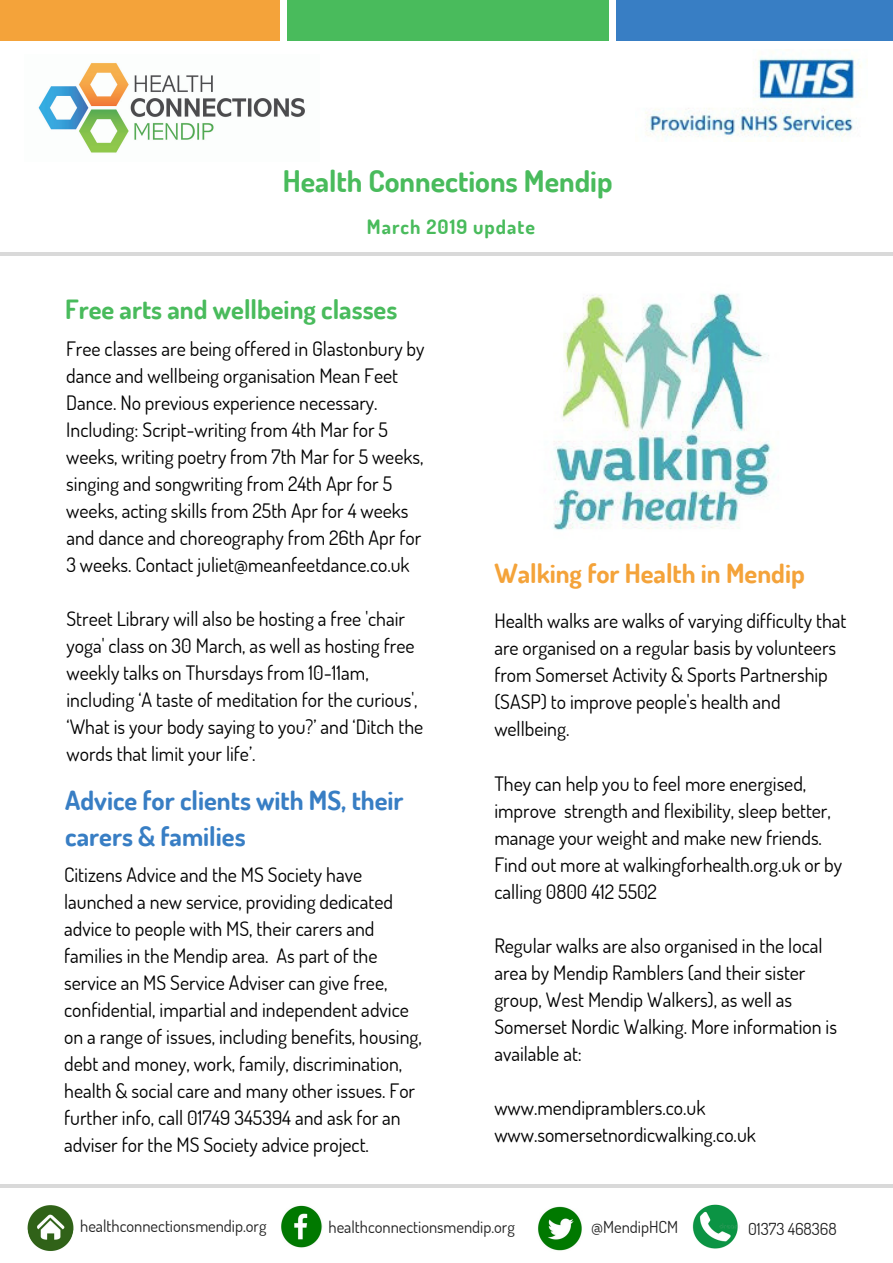
<style>
.page{position:relative;width:893px;height:1263px;background:#fff}
.page>*{position:absolute;margin:0;border:0;box-sizing:border-box;transform-origin:0 0}
.t1{font:700 29.85px "Dosis";color:#49bb5c}
.t2{font:700 26.55px/36px "Dosis";color:#387ec4}
.t3{font:700 26.55px "Dosis";color:#49bb5c}
.t4{font:700 26.55px "Dosis";color:#f4a33a}
.t5{font:19.8px/27px "Dosis";color:#000}
.t6{font:700 19.8px "Dosis";letter-spacing:.05em;color:#49bb5c}
.t7{font:16.5px "Dosis";color:#222}
</style>
<div class="page">
<img style="left:553px;top:293px;width:222px;height:237px">
<div style="left:0;top:0;width:280px;height:41px;background:#f4a33a"></div>
<div style="left:287px;top:0;width:322px;height:41px;background:#49bb5c"></div>
<div style="left:617px;top:0;width:276px;height:41px;background:#387ec4"></div>
<hr style="left:0;top:252px;width:893px;height:4px;background:#d9d9d9">
<img style="left:38px;top:63px;width:267px;height:90px">
<img style="left:281px;top:1205px;width:41px;height:43px">
<img style="left:538px;top:1206px;width:44px;height:45px">
<img style="left:27px;top:1205px;width:47px;height:46px">
<hr style="left:0;top:1184px;width:893px;height:4px;background:#d9d9d9">
<img style="left:692px;top:1204px;width:46px;height:45px">
<img style="left:645px;top:52px;width:217px;height:90px">
<h1 class="t1" style="left:283px;top:162px;width:331px">Health Connections Mendip</h1>
<p class="t6" style="left:367px;top:213px;width:170px">March 2019 update</p>
<h2 class="t3" style="left:65px;top:291px;width:334px">Free arts and wellbeing classes</h2>
<p class="t5" style="left:66px;top:334px;width:360px">Free classes are being offered in Glastonbury by dance and wellbeing organisation Mean Feet Dance. No previous experience necessary.<br>Including: Script-writing from 4th Mar for 5 weeks, writing poetry from 7th Mar for 5 weeks, singing and songwriting from 24th Apr for 5 weeks, acting skills from 25th Apr for 4 weeks and dance and choreography from 26th Apr for 3 weeks. Contact juliet@meanfeetdance.co.uk</p>
<p class="t5" style="left:66px;top:605px;width:358px">Street Library will also be hosting a free 'chair yoga' class on 30 March, as well as hosting free weekly talks on Thursdays from 10-11am, including ‘A taste of meditation for the curious', ‘What is your body saying to you?’ and ‘Ditch the words that limit your life’.</p>
<h2 class="t2" style="left:65px;top:781px;width:340px">Advice for clients with MS, their carers &amp; families</h2>
<p class="t5" style="left:64px;top:860px;width:359px">Citizens Advice and the MS Society have launched a new service, providing dedicated advice to people with MS, their carers and families in the Mendip area. As part of the service an MS Service Adviser can give free, confidential, impartial and independent advice on a range of issues, including benefits, housing, debt and money, work, family, discrimination, health &amp; social care and many other issues. For further info, call 01749 345394 and ask for an adviser for the MS Society advice project.</p>
<h2 class="t4" style="left:494px;top:556px;width:312px">Walking for Health in Mendip</h2>
<p class="t5" style="left:494px;top:607px;width:354px">Health walks are walks of varying difficulty that are organised on a regular basis by volunteers from Somerset Activity &amp; Sports Partnership (SASP) to improve people's health and wellbeing.</p>
<p class="t5" style="left:494px;top:769px;width:349px">They can help you to feel more energised, improve strength and flexibility, sleep better, manage your weight and make new friends.<br>Find out more at walkingforhealth.org.uk or by calling 0800 412 5502</p>
<p class="t5" style="left:494px;top:931px;width:344px">Regular walks are also organised in the local area by Mendip Ramblers (and their sister group, West Mendip Walkers), as well as Somerset Nordic Walking. More information is available at:</p>
<p class="t5" style="left:494px;top:1093px;width:263px">www.mendipramblers.co.uk www.somersetnordicwalking.co.uk</p>
<p class="t7" style="left:80px;top:1215px;width:188px">healthconnectionsmendip.org</p>
<p class="t7" style="left:328px;top:1216px;width:188px">healthconnectionsmendip.org</p>
<p class="t7" style="left:591px;top:1216px;width:88px">@MendipHCM</p>
<p class="t7" style="left:748px;top:1218px;width:90px">01373 468368</p>
</div>
